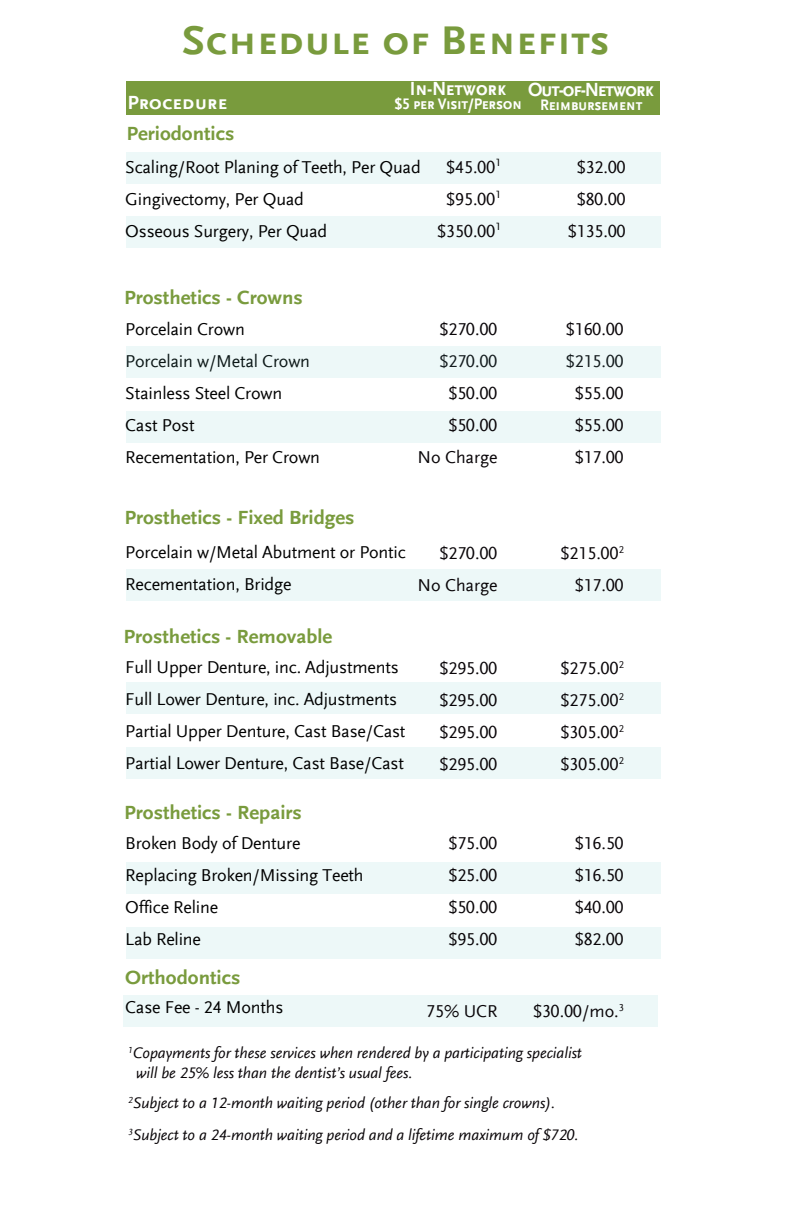
<style>
.page{position:relative;width:792px;height:1224px;background:#fff}
.page>*{position:absolute;margin:0;border:0;box-sizing:border-box;transform-origin:0 0}
.t1{font:700 42px "Scala Sans Sc Offc Pro";letter-spacing:.01em;color:#799b3d}
.t2{font:700 20px "Scala Sans Offc Pro";color:#799b3d;scale:1.05 1}
.t3{font:700 20px "Scala Sans Sc Offc Pro";letter-spacing:-.07em;color:#fff;scale:.95 1}
.t4{font:700 20px "Scala Sans Sc Offc Pro";letter-spacing:-.025em;color:#fff;scale:.95 1}
.t5{font:700 20px "Scala Sans Sc Offc Pro";color:#fff}
.t6{font:18px/32px "Scala Sans Offc Pro";letter-spacing:-.01em;color:#000}
.t7{font:18px/32px "Scala Sans Offc Pro";letter-spacing:-.005em;color:#090508;text-align:justify}
.t8{font:italic 16px/20px "Scala Sans Offc Pro";letter-spacing:-.005em;color:#090508}
.t9{font:700 16px "Scala Sans Sc Offc Pro";letter-spacing:-.025em;color:#fff;scale:.95 1}
.s1{font-family:"Scala Sans Offc Pro"}
</style>
<div class="page">
<div style="left:124px;top:995px;width:534px;height:32px;background:#edf8f8"></div>
<div style="left:127px;top:152px;width:534px;height:32px;background:#edf8f8"></div>
<div style="left:127px;top:216px;width:534px;height:32px;background:#edf8f8"></div>
<div style="left:127px;top:411px;width:534px;height:31px;background:#edf8f8"></div>
<div style="left:127px;top:569px;width:534px;height:32px;background:#edf8f8"></div>
<div style="left:127px;top:682px;width:534px;height:32px;background:#edf8f8"></div>
<div style="left:127px;top:862px;width:534px;height:32px;background:#edf8f8"></div>
<div style="left:127px;top:927px;width:534px;height:32px;background:#edf8f8"></div>
<div style="left:127px;top:747px;width:534px;height:31px;background:#edf8f8"></div>
<div style="left:127px;top:81px;width:533px;height:34px;background:#799b3d"></div>
<div style="left:127px;top:346px;width:534px;height:32px;background:#edf8f8"></div>
<h1 class="t1" style="left:182px;top:17px;width:429px">Schedule of Benefits</h1>
<p class="t5" style="left:127px;top:92px;width:102px">Procedure</p>
<p class="t2" style="left:126px;top:122px;width:104px">Periodontics</p>
<p class="t4" style="left:410px;top:77px;width:104px">In-Network</p>
<p class="t9" style="left:395px;top:95px;width:136px">$<span class="s1">5</span> per Visit/Person</p>
<p class="t3" style="left:528px;top:78px;width:135px">Out-of-Network</p>
<p class="t9" style="left:540px;top:96px;width:109px">Reimbursement</p>
<p class="t7" style="left:437px;top:151px;width:65px;text-align:center">$45.00<sup>1 </sup>$95.00<sup>1 </sup>$350.00<sup>1</sup></p>
<p class="t6" style="left:125px;top:151px;width:297px">Scaling/Root Planing of Teeth, Per Quad<br>Gingivectomy, Per Quad<br>Osseous Surgery, Per Quad</p>
<p class="t7" style="left:568px;top:151px;width:60px;text-align:center">$32.00 $80.00 $135.00</p>
<p class="t2" style="left:124px;top:286px;width:172px">Prosthetics - Crowns</p>
<p class="t6" style="left:125px;top:313px;width:196px">Porcelain Crown<br>Porcelain w/Metal Crown<br>Stainless Steel Crown<br>Cast Post<br>Recementation, Per Crown</p>
<p class="t7" style="left:418px;top:313px;width:82px;text-align:right">$270.00 $270.00 $50.00 $50.00<br>No Charge</p>
<p class="t7" style="left:566px;top:313px;width:60px;text-align:center">$160.00 $215.00 $55.00 $55.00 $17.00</p>
<p class="t2" style="left:124px;top:506px;width:221px">Prosthetics - Fixed Bridges</p>
<p class="t6" style="left:125px;top:536px;width:282px">Porcelain w/Metal Abutment or Pontic<br>Recementation, Bridge</p>
<p class="t2" style="left:124px;top:625px;width:200px">Prosthetics - Removable</p>
<p class="t6" style="left:125px;top:651px;width:282px">Full Upper Denture, inc. Adjustments Full Lower Denture, inc. Adjustments Partial Upper Denture, Cast Base/Cast Partial Lower Denture, Cast Base/Cast</p>
<p class="t2" style="left:124px;top:801px;width:171px">Prosthetics - Repairs</p>
<p class="t6" style="left:125px;top:827px;width:240px">Broken Body of Denture<br>Replacing Broken/Missing Teeth<br>Office Reline<br>Lab Reline</p>
<p class="t2" style="left:125px;top:966px;width:111px">Orthodontics</p>
<p class="t6" style="left:125px;top:992px;width:160px">Case Fee - 24 Months</p>
<p class="t7" style="left:418px;top:537px;width:82px;text-align:right">$270.00<br>No Charge</p>
<p class="t7" style="left:561px;top:537px;width:65px;text-align:right">$215.00<sup>2 </sup>$17.00</p>
<p class="t7" style="left:439px;top:652px;width:60px">$295.00 $295.00 $295.00 $295.00</p>
<p class="t7" style="left:561px;top:652px;width:65px">$275.00<sup>2 </sup>$275.00<sup>2 </sup>$305.00<sup>2 </sup>$305.00<sup>2</sup></p>
<p class="t7" style="left:448px;top:827px;width:51px">$75.00 $25.00 $50.00 $95.00</p>
<p class="t7" style="left:575px;top:827px;width:51px">$16.50 $16.50 $40.00 $82.00</p>
<p class="t7" style="left:426px;top:995px;width:73px">75% UCR</p>
<p class="t7" style="left:533px;top:995px;width:92px">$30.00/mo.<sup>3</sup></p>
<p class="t8" style="left:136px;top:1043px;width:447px;text-indent:-8px"><sup>1</sup>Copayments for these services when rendered by a participating specialist will be 25% less than the dentist’s usual fees.</p>
<p class="t8" style="left:128px;top:1087px;width:452px;line-height:32px"><sup>2</sup>Subject to a 12-month waiting period (other than for single crowns).<br><sup>3</sup>Subject to a 24-month waiting period and a lifetime maximum of $720.</p>
</div>
